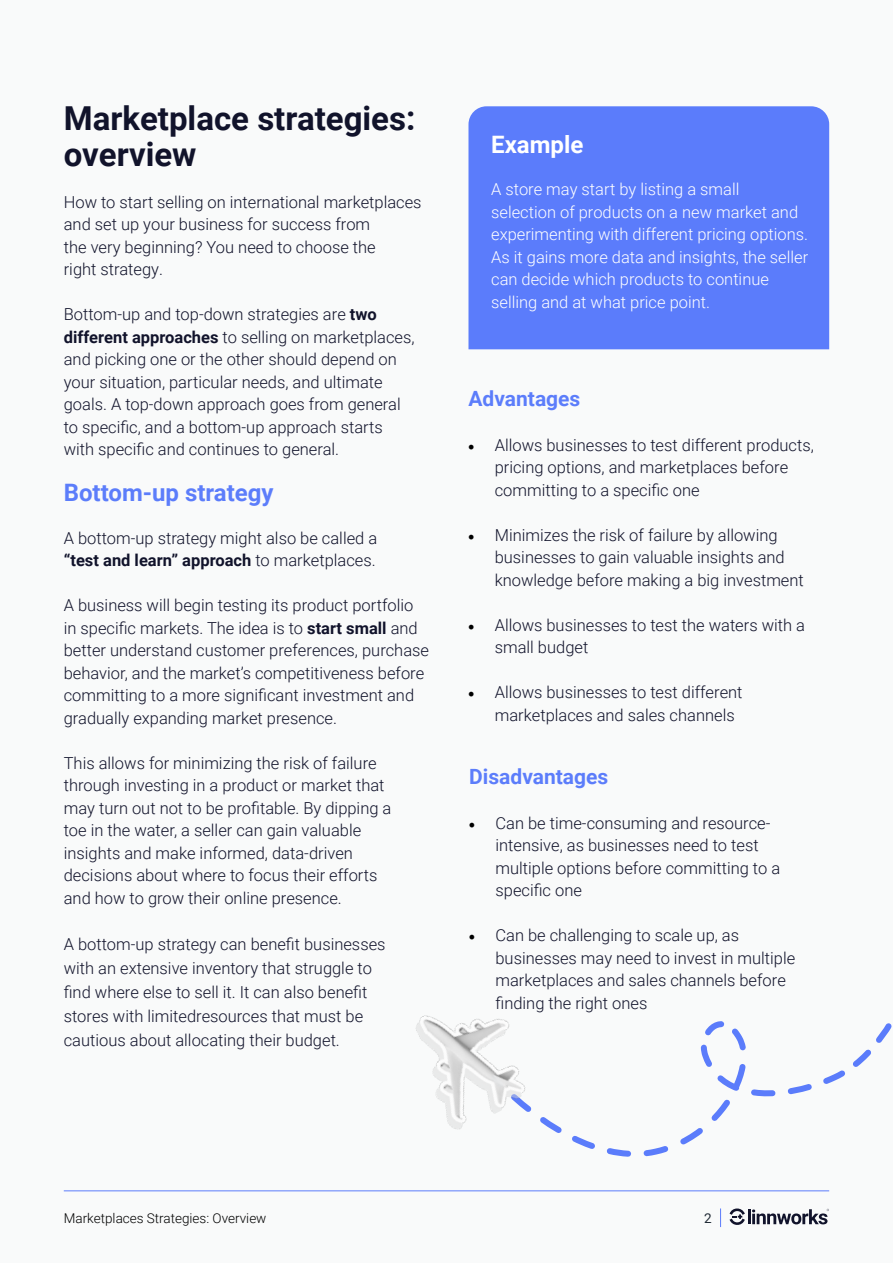
<style>
.page{position:relative;width:893px;height:1263px;background:#f9fafa}
.page>*{position:absolute;margin:0;border:0;box-sizing:border-box;transform-origin:0 0}
.t1{font:700 33px/36px "Roboto";color:#11132b}
.t2{font:700 24px "Roboto";color:#5c7dfa}
.t3{font:700 24px "Roboto";color:#fff}
.t4{font:700 21px "Roboto";color:#5c7dfa}
.t5{font:300 16.5px/22.5px "Roboto";color:#11132b}
.t6{font:300 16.5px/22.5px "Roboto";color:#fff}
.t7{font:300 13.5px "Roboto";color:#000}
.t8{font:13.5px "Roboto";color:#212b36}
.s1{font-weight:700}
.s2{font-family:"Minion Pro";font-weight:400;font-size:18px;color:#000}
</style>
<div class="page">
<svg style="left:543px;top:1021px;width:349px;height:136px"></svg>
<img style="left:416px;top:1015px;width:127px;height:115px">
<svg style="left:720px;top:1208px;width:1px;height:19px"></svg>
<svg style="left:729px;top:1208px;width:100px;height:17px"></svg>
<hr style="left:64px;top:1190px;width:765px;height:1px;background:#5c7dfa">
<div style="left:468px;top:106px;width:361px;height:243px;background:#5b7cfb"></div>
<h1 class="t1" style="left:64px;top:103px;width:353px">Marketplace strategies: overview</h1>
<p class="t5" style="left:64px;top:192px;width:359px">How to start selling on international marketplaces and set up your business for success from<br>the very beginning? You need to choose the<br>right strategy.</p>
<p class="t5" style="left:64px;top:304px;width:352px">Bottom-up and top-down strategies are <span class="s1">two different approaches</span> to selling on marketplaces, and picking one or the other should depend on your situation, particular needs, and ultimate goals. A top-down approach goes from general to specific, and a bottom-up approach starts with specific and continues to general.</p>
<h2 class="t2" style="left:64px;top:483px;width:211px">Bottom-up strategy</h2>
<p class="t5" style="left:64px;top:528px;width:315px">A bottom-up strategy might also be called a <span class="s1">“test and learn” approach</span> to marketplaces.</p>
<p class="t5" style="left:64px;top:595px;width:367px">A business will begin testing its product portfolio in specific markets. The idea is to <span class="s1">start small</span> and better understand customer preferences, purchase behavior, and the market’s competitiveness before committing to a more significant investment and gradually expanding market presence.</p>
<p class="t5" style="left:64px;top:751px;width:329px">This allows for minimizing the risk of failure through investing in a product or market that may turn out not to be profitable. By dipping a toe in the water, a seller can gain valuable insights and make informed, data-driven decisions about where to focus their efforts and how to grow their online presence.</p>
<p class="t5" style="left:64px;top:932px;width:323px;line-height:24px">A bottom-up strategy can benefit businesses with an extensive inventory that struggle to find where else to sell it. It can also benefit stores with limitedresources that must be cautious about allocating their budget.</p>
<h2 class="t3" style="left:491px;top:135px;width:94px">Example</h2>
<p class="t6" style="left:491px;top:179px;width:319px">A store may start by listing a small selection of products on a new market and experimenting with different pricing options.<br>As it gains more data and insights, the seller can decide which products to continue selling and at what price point.</p>
<p class="t4" style="left:468px;top:390px;width:113px">Advantages</p>
<p class="t5" style="left:495px;top:435px;width:321px;text-indent:-27px"><span class="s2">•</span> Allows businesses to test different products, pricing options, and marketplaces before committing to a specific one</p>
<p class="t5" style="left:495px;top:523px;width:311px;text-indent:-27px"><span class="s2">•</span> Minimizes the risk of failure by allowing businesses to gain valuable insights and knowledge before making a big investment</p>
<p class="t5" style="left:495px;top:615px;width:312px;text-indent:-27px"><span class="s2">•</span> Allows businesses to test the waters with a small budget</p>
<p class="t5" style="left:495px;top:682px;width:249px;text-indent:-27px"><span class="s2">•</span> Allows businesses to test different marketplaces and sales channels</p>
<p class="t4" style="left:469px;top:768px;width:141px">Disadvantages</p>
<p class="t5" style="left:495px;top:813px;width:286px;text-indent:-27px"><span class="s2">•</span> Can be time-consuming and resource&shy;intensive, as businesses need to test multiple options before committing to a specific one</p>
<p class="t5" style="left:495px;top:925px;width:301px;text-indent:-27px"><span class="s2">•</span> Can be challenging to scale up, as businesses may need to invest in multiple marketplaces and sales channels before finding the right ones</p>
<p class="t7" style="left:64px;top:1212px;width:204px">Marketplaces Strategies: Overview</p>
<p class="t8" style="left:704px;top:1212px;width:9px">2</p>
</div>
